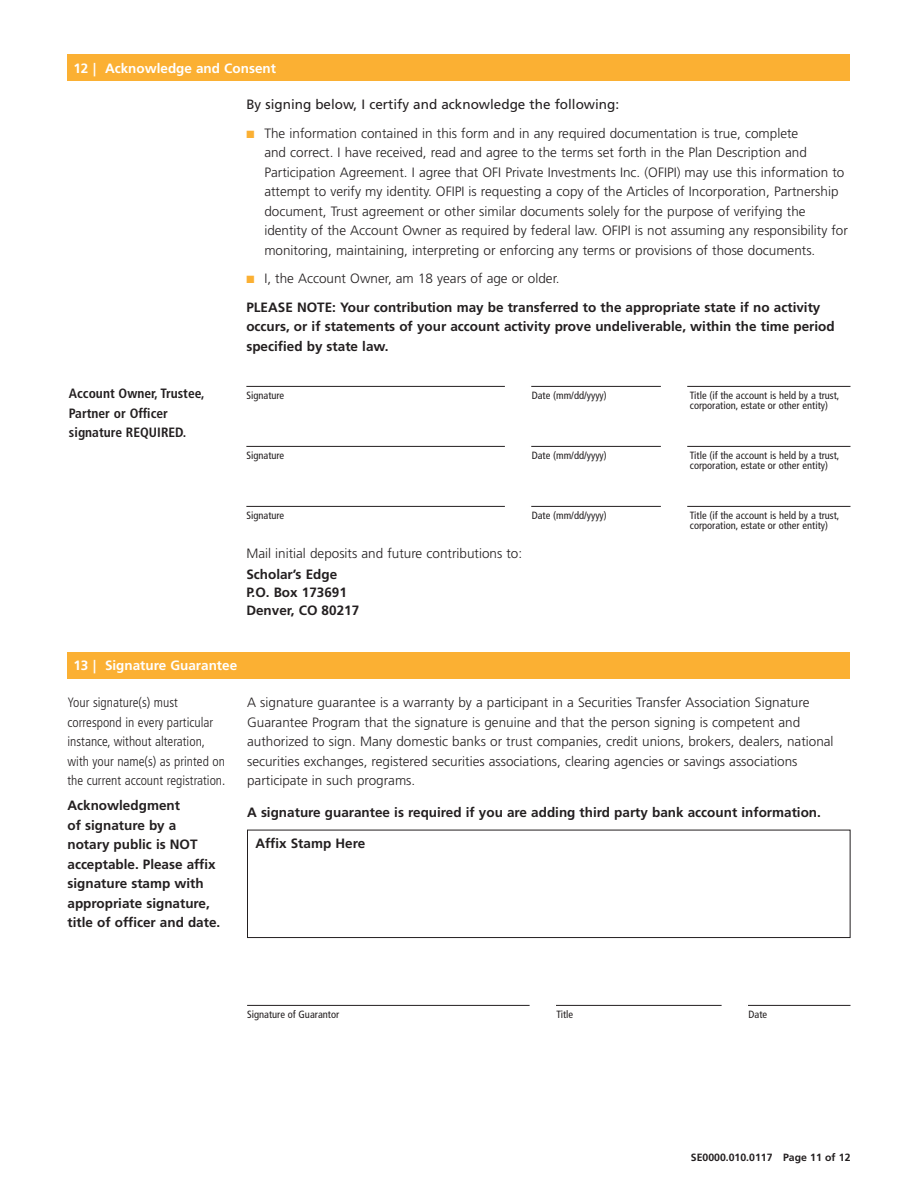
<style>
.page{position:relative;width:918px;height:1188px;background:#fff}
.page>*{position:absolute;margin:0;border:0;box-sizing:border-box;transform-origin:0 0}
.t1{font:300 13.5px/19.5px "Frutiger LT Std";color:#231f20}
.t2{font:700 13.5px/19.5px "Frutiger LT Std";color:#231f20}
.t3{font:300 condensed 13.5px/19.5px "Frutiger LT Std";color:#231f20}
.t4{font:700 condensed 13.5px/19.5px "Frutiger LT Std";color:#231f20}
.t5{font:13.5px "Frutiger LT Std";color:#231f20}
.t6{font:700 13.5px "Frutiger LT Std";color:#fff}
.t7{font:condensed 10.5px/10.5px "Frutiger LT Std";color:#231f20}
.t8{font:700 10.5px "Frutiger LT Std";color:#231f20}
.s1{color:#fbb033}
.s2{font-weight:300}
</style>
<div class="page">
<div style="left:68px;top:54px;width:782px;height:27px;background:#fbb033"></div>
<hr style="left:246px;top:386px;width:604px;height:1px;background:#231f20">
<hr style="left:246px;top:446px;width:604px;height:1px;background:#231f20">
<hr style="left:246px;top:506px;width:604px;height:1px;background:#231f20">
<div style="left:247px;top:830px;width:603px;height:108px;border:1px solid #231f20"></div>
<hr style="left:247px;top:1005px;width:603px;height:1px;background:#231f20">
<div style="left:68px;top:652px;width:782px;height:27px;background:#fbb033"></div>
<p class="t6" style="left:73px;top:60px;width:204px">12 | Acknowledge and Consent</p>
<p class="t5" style="left:246px;top:97px;width:374px">By signing below, I certify and acknowledge the following:</p>
<p class="t1" style="left:264px;top:123px;width:585px;text-indent:-18px"><span class="s1">■</span> The information contained in this form and in any required documentation is true, complete<br>and correct. I have received, read and agree to the terms set forth in the Plan Description and Participation Agreement. I agree that OFI Private Investments Inc. (OFIPI) may use this information to attempt to verify my identity. OFIPI is requesting a copy of the Articles of Incorporation, Partnership document, Trust agreement or other similar documents solely for the purpose of verifying the identity of the Account Owner as required by federal law. OFIPI is not assuming any responsibility for monitoring, maintaining, interpreting or enforcing any terms or provisions of those documents.</p>
<p class="t2" style="left:246px;top:264px;width:576px;line-height:28.5px"><span class="s1">■</span> <span class="s2">I, the Account Owner, am 18 years of age or older.<br></span>PLEASE NOTE: Your contribution may be transferred to the appropriate state if no activity</p>
<p class="t2" style="left:246px;top:317px;width:590px">occurs, or if statements of your account activity prove undeliverable, within the time period specified by state law.</p>
<p class="t7" style="left:246px;top:390px;width:39px">Signature</p>
<p class="t7" style="left:504px;top:390px;width:104px"><sup>■</sup>Date (mm/dd/yyyy)</p>
<p class="t7" style="left:690px;top:390px;width:151px;text-indent:-30px"><sup>■</sup> Title (if the account is held by a trust, corporation, estate or other entity)</p>
<p class="t4" style="left:69px;top:384px;width:137px">Account Owner, Trustee,<br>Partner or Officer signature REQUIRED.</p>
<p class="t7" style="left:504px;top:450px;width:104px"><sup>■</sup>Date (mm/dd/yyyy)</p>
<p class="t7" style="left:690px;top:450px;width:151px;text-indent:-30px"><sup>■</sup> Title (if the account is held by a trust, corporation, estate or other entity)</p>
<p class="t7" style="left:246px;top:450px;width:39px">Signature</p>
<p class="t7" style="left:504px;top:510px;width:104px"><sup>■</sup>Date (mm/dd/yyyy)</p>
<p class="t7" style="left:690px;top:510px;width:151px;text-indent:-30px"><sup>■</sup> Title (if the account is held by a trust, corporation, estate or other entity)</p>
<p class="t1" style="left:246px;top:543px;width:277px">Mail initial deposits and future contributions to:</p>
<p class="t2" style="left:246px;top:565px;width:114px;line-height:18px">Scholar’s Edge<br>P.O. Box 173691<br>Denver, CO 80217</p>
<p class="t7" style="left:246px;top:510px;width:39px">Signature</p>
<p class="t6" style="left:73px;top:658px;width:165px">13 | Signature Guarantee</p>
<p class="t3" style="left:68px;top:693px;width:159px">Your signature(s) must correspond in every particular instance, without alteration, with your name(s) as printed on the current account registration.</p>
<p class="t2" style="left:68px;top:796px;width:154px">Acknowledgment<br>of signature by a notary public is NOT acceptable. Please affix signature stamp with appropriate signature, title of officer and date.</p>
<p class="t1" style="left:247px;top:693px;width:588px">A signature guarantee is a warranty by a participant in a Securities Transfer Association Signature Guarantee Program that the signature is genuine and that the person signing is competent and authorized to sign. Many domestic banks or trust companies, credit unions, brokers, dealers, national securities exchanges, registered securities associations, clearing agencies or savings associations participate in such programs.</p>
<p class="t2" style="left:247px;top:802px;width:575px">A signature guarantee is required if you are adding third party bank account information.</p>
<p class="t2" style="left:255px;top:834px;width:111px">Affix Stamp Here</p>
<p class="t7" style="left:247px;top:1009px;width:94px">Signature of Guarantor</p>
<p class="t7" style="left:529px;top:1009px;width:46px"><sup>■</sup>Title</p>
<p class="t7" style="left:721px;top:1009px;width:48px"><sup>■</sup>Date</p>
<p class="t8" style="left:691px;top:1151px;width:161px">SE0000.010.0117 Page 11 of 12</p>
</div>
